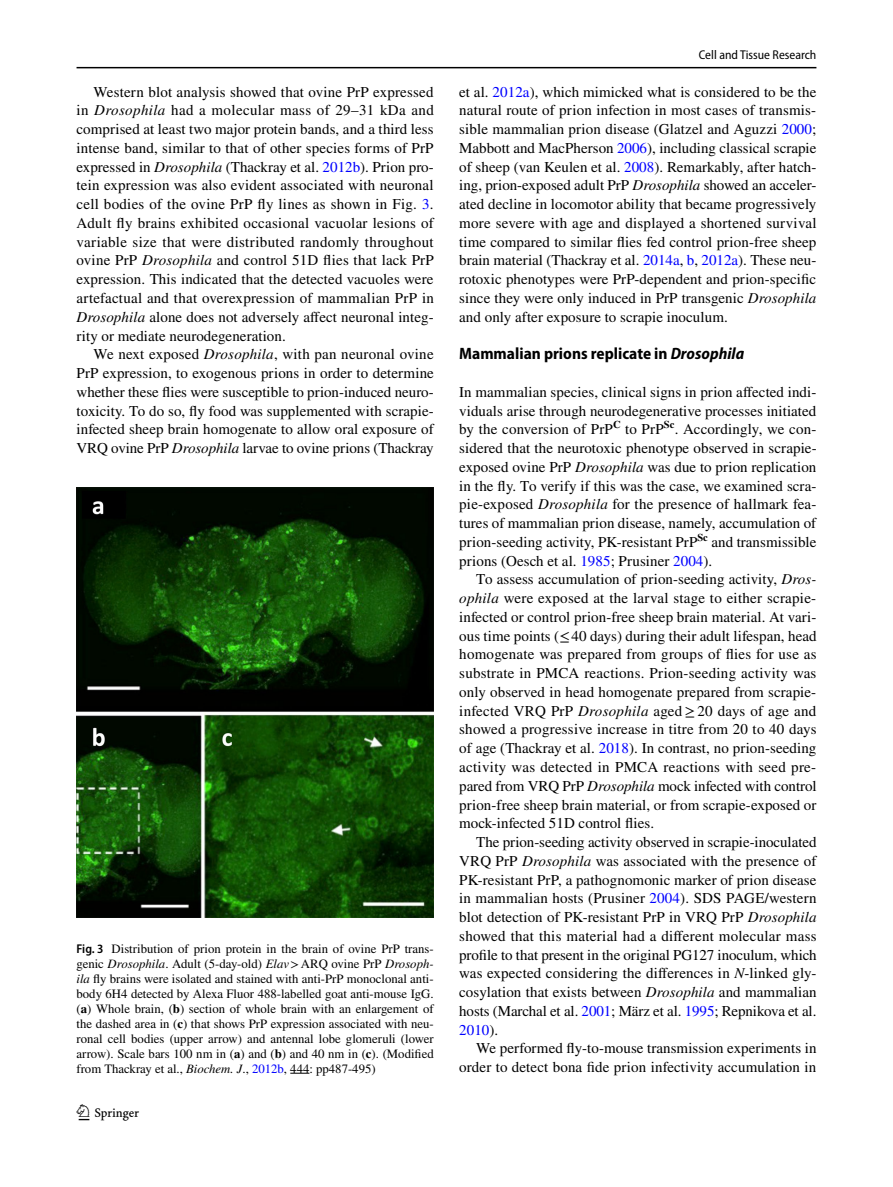
<style>
.page{position:relative;width:893px;height:1187px;background:#fff}
.page>*{position:absolute;margin:0;border:0;box-sizing:border-box;transform-origin:0 0}
.t1{font:22.5px "Springnew Regular 2";color:#000}
.t2{font:700 semi-condensed 16.5px "Myriad Pro";color:#000}
.t3{font:15px/18.8px "STIX";letter-spacing:.005em;color:#000;text-align:justify}
.t4{font:12.75px/15px "STIX";color:#000;text-align:justify}
.t5{font:semi-condensed 12.75px "Myriad Pro";color:#000}
.s1{font-style:italic}
.s2{color:#00f}
.s3{font-family:"Myriad Pro";font-weight:600;font-stretch:semi-condensed}
.s4{font-weight:700}
</style>
<div class="page">
<hr style="left:77px;top:67px;width:739px;height:1px;background:#000">
<img style="left:77px;top:487px;width:357px;height:430px">
<svg style="left:290px;top:1072px;width:19px;height:1px"></svg>
<p class="t3" style="left:77px;top:83px;width:359px;text-indent:17px">Western blot analysis showed that ovine PrP expressed in <span class="s1">Drosophila</span> had a molecular mass of 29–31 kDa and comprised at least two major protein bands, and a third less intense band, similar to that of other species forms of PrP expressed in <span class="s1">Drosophila</span> (Thackray et al. <span class="s2">2012b</span>). Prion pro&shy;tein expression was also evident associated with neuronal cell bodies of the ovine PrP fly lines as shown in Fig. <span class="s2">3</span>.<br>Adult fly brains exhibited occasional vacuolar lesions of variable size that were distributed randomly throughout ovine PrP <span class="s1">Drosophila</span> and control 51D flies that lack PrP expression. This indicated that the detected vacuoles were artefactual and that overexpression of mammalian PrP in <span class="s1">Drosophila</span> alone does not adversely affect neuronal integ&shy;rity or mediate neurodegeneration.</p>
<p class="t3" style="left:77px;top:346px;width:359px;text-indent:17px">We next exposed <span class="s1">Drosophila</span>, with pan neuronal ovine PrP expression, to exogenous prions in order to determine whether these flies were susceptible to prion-induced neuro&shy;toxicity. To do so, fly food was supplemented with scrapie&shy;infected sheep brain homogenate to allow oral exposure of VRQ ovine PrP <span class="s1">Drosophila</span> larvae to ovine prions (Thackray</p>
<p class="t4" style="left:77px;top:941px;width:359px"><span class="s3">Fig. 3</span> Distribution of prion protein in the brain of ovine PrP trans&shy;genic <span class="s1">Drosophila</span>. Adult (5-day-old) <span class="s1">Elav</span>&gt;ARQ ovine PrP <span class="s1">Drosoph&shy;ila</span> fly brains were isolated and stained with anti-PrP monoclonal anti&shy;body 6H4 detected by Alexa Fluor 488-labelled goat anti-mouse IgG. (<span class="s4">a</span>) Whole brain, (<span class="s4">b</span>) section of whole brain with an enlargement of the dashed area in (<span class="s4">c</span>) that shows PrP expression associated with neu&shy;ronal cell bodies (upper arrow) and antennal lobe glomeruli (lower arrow). Scale bars 100 nm in (<span class="s4">a</span>) and (<span class="s4">b</span>) and 40 nm in (<span class="s4">c</span>). (Modified from Thackray et al., <span class="s1">Biochem. J</span>., <span class="s2">2012b</span>, 444: pp487-495)</p>
<h1 class="t1" style="left:79px;top:1104px;width:62px">1 3</h1>
<p class="t5" style="left:699px;top:48px;width:119px">Cell and Tissue Research</p>
<p class="t3" style="left:459px;top:83px;width:359px">et al. <span class="s2">2012a</span>), which mimicked what is considered to be the natural route of prion infection in most cases of transmis&shy;sible mammalian prion disease (Glatzel and Aguzzi <span class="s2">2000</span>; Mabbott and MacPherson <span class="s2">2006</span>), including classical scrapie of sheep (van Keulen et al. <span class="s2">2008</span>). Remarkably, after hatch&shy;ing, prion-exposed adult PrP <span class="s1">Drosophila</span> showed an acceler&shy;ated decline in locomotor ability that became progressively more severe with age and displayed a shortened survival time compared to similar flies fed control prion-free sheep brain material (Thackray et al. <span class="s2">2014a</span>, <span class="s2">b</span>, <span class="s2">2012a</span>). These neu&shy;rotoxic phenotypes were PrP-dependent and prion-specific since they were only induced in PrP transgenic <span class="s1">Drosophila </span>and only after exposure to scrapie inoculum.</p>
<p class="t2" style="left:459px;top:344px;width:286px">Mammalian prions replicate in <span class="s1">Drosophila</span></p>
<p class="t3" style="left:459px;top:383px;width:359px">In mammalian species, clinical signs in prion affected indi&shy;viduals arise through neurodegenerative processes initiated by the conversion of PrP<sup>C</sup> to PrP<sup>Sc</sup>. Accordingly, we con&shy;sidered that the neurotoxic phenotype observed in scrapie&shy;exposed ovine PrP <span class="s1">Drosophila</span> was due to prion replication in the fly. To verify if this was the case, we examined scra&shy;pie-exposed <span class="s1">Drosophila</span> for the presence of hallmark fea&shy;tures of mammalian prion disease, namely, accumulation of prion-seeding activity, PK-resistant PrP<sup>Sc</sup> and transmissible prions (Oesch et al. <span class="s2">1985</span>; Prusiner <span class="s2">2004</span>).</p>
<p class="t3" style="left:459px;top:571px;width:359px;text-indent:17px">To assess accumulation of prion-seeding activity, <span class="s1">Dros&shy;ophila</span> were exposed at the larval stage to either scrapie&shy;infected or control prion-free sheep brain material. At vari&shy;ous time points (≤40 days) during their adult lifespan, head homogenate was prepared from groups of flies for use as substrate in PMCA reactions. Prion-seeding activity was only observed in head homogenate prepared from scrapie&shy;infected VRQ PrP <span class="s1">Drosophila</span> aged≥20 days of age and showed a progressive increase in titre from 20 to 40 days of age (Thackray et al. <span class="s2">2018</span>). In contrast, no prion-seeding activity was detected in PMCA reactions with seed pre&shy;pared from VRQ PrP <span class="s1">Drosophila</span> mock infected with control prion-free sheep brain material, or from scrapie-exposed or mock-infected 51D control flies.</p>
<p class="t3" style="left:459px;top:833px;width:359px;text-indent:17px">The prion-seeding activity observed in scrapie-inoculated VRQ PrP <span class="s1">Drosophila</span> was associated with the presence of PK-resistant PrP, a pathognomonic marker of prion disease in mammalian hosts (Prusiner <span class="s2">2004</span>). SDS PAGE/western blot detection of PK-resistant PrP in VRQ PrP <span class="s1">Drosophila </span>showed that this material had a different molecular mass profile to that present in the original PG127 inoculum, which was expected considering the differences in <span class="s1">N</span>-linked gly&shy;cosylation that exists between <span class="s1">Drosophila</span> and mammalian hosts (Marchal et al. <span class="s2">2001</span>; März et al. <span class="s2">1995</span>; Repnikova et al.<br><span class="s2">2010</span>).</p>
<p class="t3" style="left:459px;top:1039px;width:359px;text-align:right">We performed fly-to-mouse transmission experiments in order to detect bona fide prion infectivity accumulation in</p>
</div>
